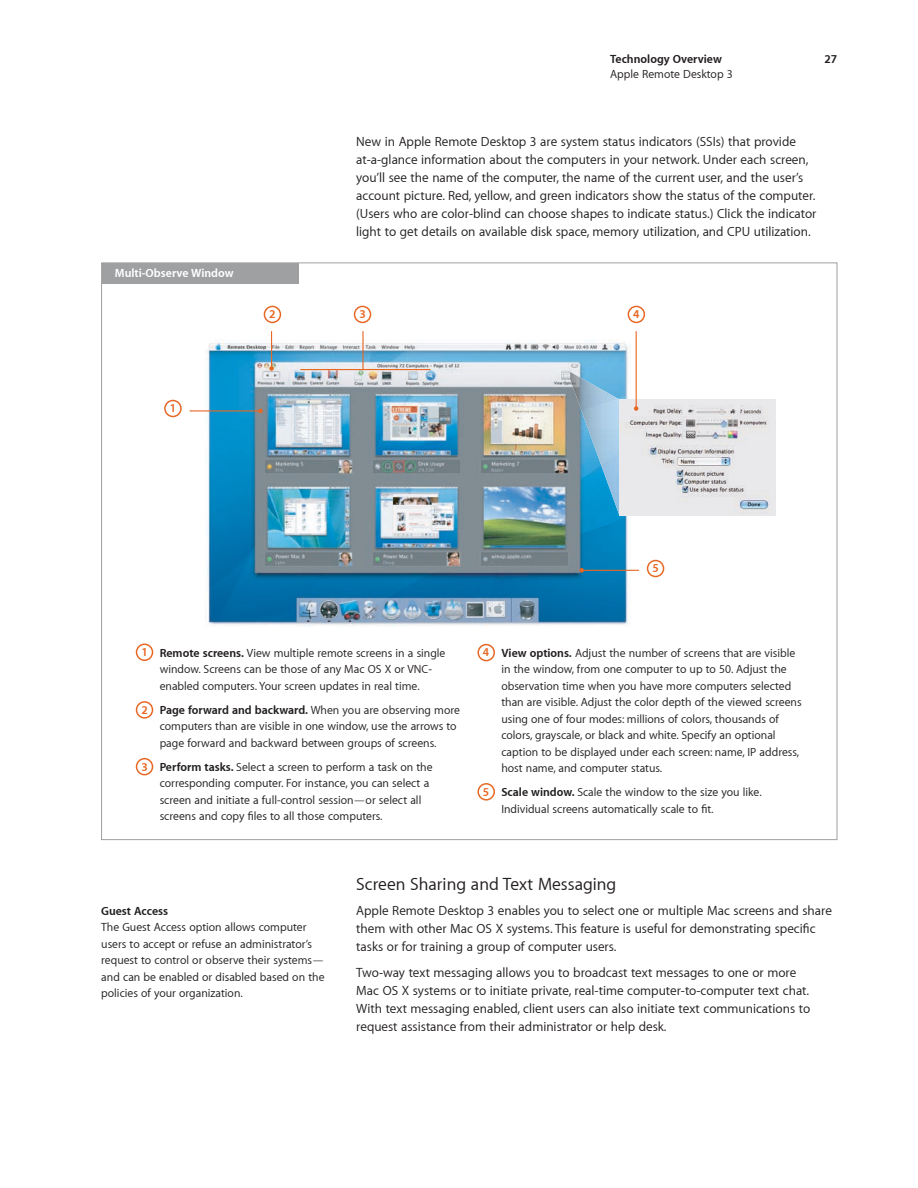
<style>
.page{position:relative;width:918px;height:1188px;background:#fff}
.page>*{position:absolute;margin:0;border:0;box-sizing:border-box;transform-origin:0 0}
.t1{font:18px "Myriad Set Text";color:#231f20}
.t2{font:13.5px/18px "Myriad Set Text";color:#231f20}
.t3{font:12px/16.5px "Myriad Set Text";color:#231f20}
.t4{font:700 12px "Myriad Set";color:#231f20}
.t5{font:700 12px "Myriad Set";color:#fff}
.t6{font:700 12px "Myriad Set";color:#e76825}
.s1{font-family:"Myriad Set";font-weight:700}
.s2{font-family:"Myriad Set Text";font-weight:400}
</style>
<div class="page">
<div style="left:102px;top:263px;width:196px;height:21px;background:#9ea0a2"></div>
<img style="left:205px;top:339px;width:426px;height:288px">
<img style="left:570px;top:372px;width:49px;height:143px">
<img style="left:619px;top:399px;width:156px;height:117px">
<hr style="left:190px;top:410px;width:70px;height:1px;background:#e76825">
<svg style="left:258px;top:409px;width:5px;height:4px"></svg>
<hr style="left:582px;top:570px;width:57px;height:1px;background:#e76825">
<svg style="left:579px;top:568px;width:5px;height:5px"></svg>
<div style="left:164px;top:400px;width:18px;height:17px;border:2px solid #e76825;border-radius:50%"></div>
<div style="left:264px;top:306px;width:17px;height:17px;border:2px solid #e76825;border-radius:50%"></div>
<hr style="left:271px;top:331px;width:1px;height:38px;background:#e76825">
<svg style="left:269px;top:366px;width:5px;height:5px"></svg>
<div style="left:136px;top:644px;width:17px;height:17px;border:2px solid #e76825;border-radius:50%"></div>
<div style="left:136px;top:758px;width:17px;height:17px;border:2px solid #e76825;border-radius:50%"></div>
<div style="left:477px;top:644px;width:18px;height:17px;border:2px solid #e76825;border-radius:50%"></div>
<div style="left:136px;top:701px;width:17px;height:18px;border:2px solid #e76825;border-radius:50%"></div>
<div style="left:477px;top:783px;width:18px;height:18px;border:2px solid #e76825;border-radius:50%"></div>
<div style="left:354px;top:306px;width:17px;height:17px;border:2px solid #e76825;border-radius:50%"></div>
<div style="left:628px;top:306px;width:17px;height:17px;border:2px solid #e76825;border-radius:50%"></div>
<hr style="left:636px;top:331px;width:1px;height:78px;background:#e76825">
<svg style="left:634px;top:406px;width:4px;height:5px"></svg>
<div style="left:647px;top:560px;width:17px;height:17px;border:2px solid #e76825;border-radius:50%"></div>
<hr style="left:362px;top:331px;width:2px;height:38px;background:#e76825">
<hr style="left:300px;top:369px;width:130px;height:1px;background:#e76825">
<p class="t4" style="left:610px;top:53px;width:113px">Technology Overview</p>
<p class="t4" style="left:825px;top:53px;width:14px">27</p>
<p class="t3" style="left:610px;top:66px;width:124px">Apple Remote Desktop 3</p>
<p class="t5" style="left:115px;top:267px;width:120px">Multi-Observe Window</p>
<p class="t6" style="left:170px;top:402px;width:8px">1</p>
<p class="t6" style="left:269px;top:308px;width:8px">2</p>
<p class="t2" style="left:356px;top:133px;width:462px">New in Apple Remote Desktop 3 are system status indicators (SSIs) that provide at-a-glance information about the computers in your network. Under each screen, you’ll see the name of the computer, the name of the current user, and the user’s account picture. Red, yellow, and green indicators show the status of the computer. (Users who are color-blind can choose shapes to indicate status.) Click the indicator light to get details on available disk space, memory utilization, and CPU utilization.</p>
<p class="t6" style="left:359px;top:308px;width:8px">3</p>
<p class="t6" style="left:633px;top:308px;width:8px">4</p>
<p class="t6" style="left:652px;top:562px;width:8px">5</p>
<p class="t6" style="left:141px;top:646px;width:8px">1</p>
<p class="t6" style="left:141px;top:704px;width:8px">2</p>
<p class="t6" style="left:141px;top:760px;width:8px">3</p>
<p class="t3" style="left:160px;top:645px;width:287px"><span class="s1">Remote screens.</span> View multiple remote screens in a single window. Screens can be those of any Mac OS X or VNC&shy;enabled computers. Your screen updates in real time.</p>
<p class="t4" style="left:160px;top:703px;width:302px">Page forward and backward. <span class="s2">When you are observing more</span></p>
<p class="t3" style="left:160px;top:718px;width:299px">computers than are visible in one window, use the arrows to page forward and backward between groups of screens.</p>
<p class="t3" style="left:160px;top:759px;width:274px"><span class="s1">Perform tasks.</span> Select a screen to perform a task on the corresponding computer. For instance, you can select a screen and initiate a full-control session—or select all screens and copy files to all those computers.</p>
<p class="t6" style="left:483px;top:646px;width:8px">4</p>
<p class="t6" style="left:483px;top:786px;width:8px">5</p>
<p class="t3" style="left:501px;top:645px;width:302px"><span class="s1">View options.</span> Adjust the number of screens that are visible in the window, from one computer to up to 50. Adjust the observation time when you have more computers selected than are visible. Adjust the color depth of the viewed screens using one of four modes: millions of colors, thousands of colors, grayscale, or black and white. Specify an optional caption to be displayed under each screen: name, IP address, host name, and computer status.</p>
<p class="t3" style="left:501px;top:784px;width:262px"><span class="s1">Scale window.</span> Scale the window to the size you like.<br>Individual screens automatically scale to fit.</p>
<p class="t4" style="left:101px;top:905px;width:68px">Guest Access</p>
<p class="t3" style="left:101px;top:920px;width:225px">The Guest Access option allows computer users to accept or refuse an administrator’s request to control or observe their systems— and can be enabled or disabled based on the policies of your organization.</p>
<h1 class="t1" style="left:356px;top:875px;width:262px">Screen Sharing and Text Messaging</h1>
<p class="t2" style="left:356px;top:902px;width:477px">Apple Remote Desktop 3 enables you to select one or multiple Mac screens and share them with other Mac OS X systems. This feature is useful for demonstrating specific tasks or for training a group of computer users.</p>
<p class="t2" style="left:356px;top:964px;width:455px">Two-way text messaging allows you to broadcast text messages to one or more Mac OS X systems or to initiate private, real-time computer-to-computer text chat.<br>With text messaging enabled, client users can also initiate text communications to request assistance from their administrator or help desk.</p>
</div>
